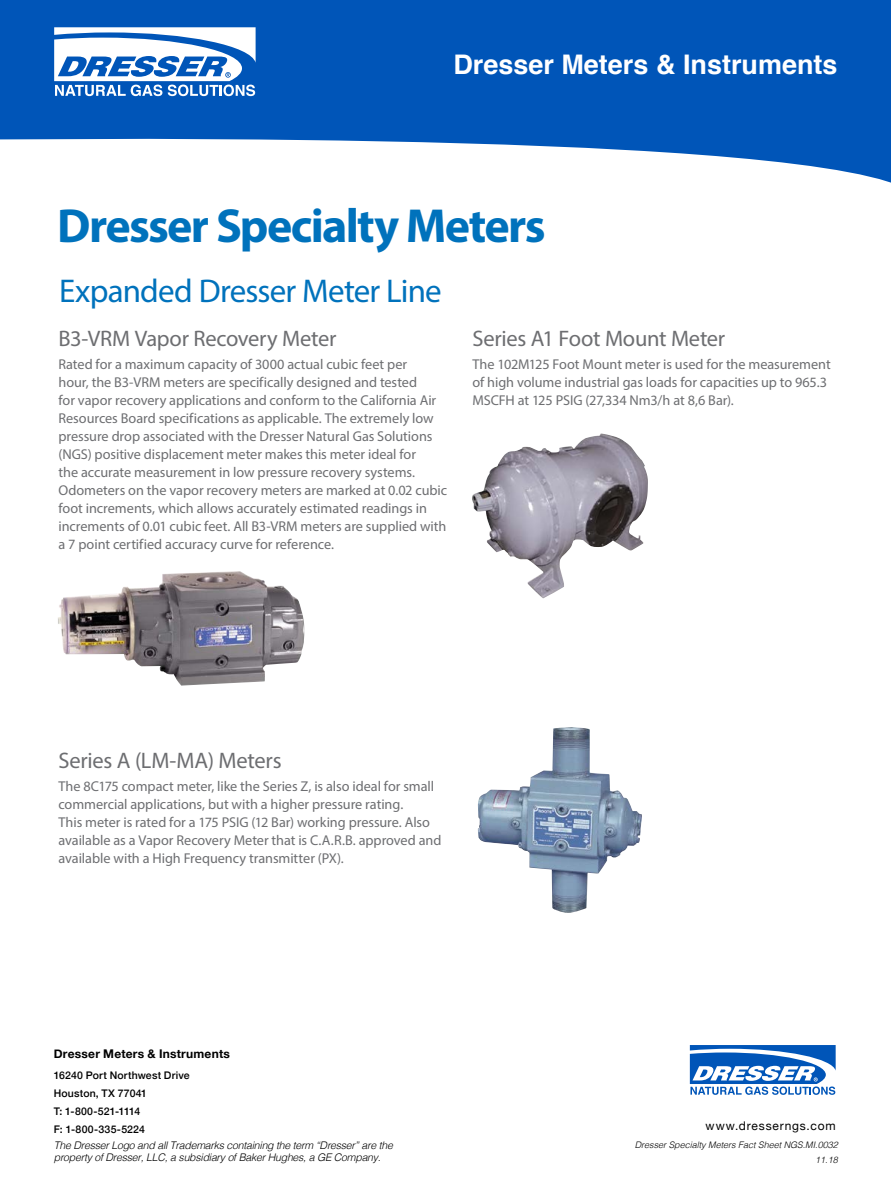
<style>
.page{position:relative;width:891px;height:1188px;background:#fff}
.page>*{position:absolute;margin:0;border:0;box-sizing:border-box;transform-origin:0 0}
.t1{font:700 48px "Myriad Pro";letter-spacing:-.035em;color:#0072bc}
.t2{font:33px "Myriad Pro";letter-spacing:-.025em;color:#0072bc}
.t3{font:700 27px "Helvetica";color:#fff}
.t4{font:22.5px "Myriad Pro";letter-spacing:-.01em;color:#6d6e71}
.t5{font:14.25px/18px "Myriad Pro";letter-spacing:-.005em;color:#6d6e71}
.t6{font:700 12px "Helvetica Neue";letter-spacing:.02em;color:#000}
.t7{font:12px "Helvetica Neue";letter-spacing:.07em;color:#000}
.t8{font:italic 300 10.5px/12px "Helvetica";letter-spacing:-.02em;color:#000}
.t9{font:500 10.5px/18px "Helvetica Neue";letter-spacing:.015em;color:#000}
.t10{font:italic 300 9px/14.4px "Helvetica";color:#000;text-align:right}
</style>
<div class="page">
<img style="left:58px;top:571px;width:247px;height:115px">
<img style="left:478px;top:727px;width:164px;height:186px">
<img style="left:472px;top:435px;width:128px;height:163px">
<svg style="left:690px;top:1045px;width:146px;height:50px"></svg>
<svg style="left:0;top:0;width:891px;height:183px;fill:#0055b8"></svg>
<svg style="left:54px;top:27px;width:202px;height:69px"></svg>
<h3 class="t3" style="left:453px;top:43px;width:386px">Dresser Meters &amp; Instruments</h3>
<h1 class="t1" style="left:57px;top:195px;width:490px">Dresser Specialty Meters</h1>
<h2 class="t2" style="left:59px;top:271px;width:384px">Expanded Dresser Meter Line</h2>
<h3 class="t4" style="left:58px;top:325px;width:279px">B3-VRM Vapor Recovery Meter</h3>
<p class="t5" style="left:58px;top:355px;width:390px">Rated for a maximum capacity of 3000 actual cubic feet per<br>hour, the B3-VRM meters are specifically designed and tested<br>for vapor recovery applications and conform to the California Air Resources Board specifications as applicable. The extremely low pressure drop associated with the Dresser Natural Gas Solutions (NGS) positive displacement meter makes this meter ideal for<br>the accurate measurement in low pressure recovery systems.<br>Odometers on the vapor recovery meters are marked at 0.02 cubic foot increments, which allows accurately estimated readings in increments of 0.01 cubic feet. All B3-VRM meters are supplied with a 7 point certified accuracy curve for reference.</p>
<h3 class="t4" style="left:472px;top:325px;width:254px">Series A1 Foot Mount Meter</h3>
<p class="t5" style="left:472px;top:355px;width:360px">The 102M125 Foot Mount meter is used for the measurement of high volume industrial gas loads for capacities up to 965.3<br>MSCFH at 125 PSIG (27,334 Nm3/h at 8,6 Bar).</p>
<h3 class="t4" style="left:58px;top:747px;width:225px">Series A (LM-MA) Meters</h3>
<p class="t5" style="left:58px;top:777px;width:385px">The 8C175 compact meter, like the Series Z, is also ideal for small commercial applications, but with a higher pressure rating.<br>This meter is rated for a 175 PSIG (12 Bar) working pressure. Also available as a Vapor Recovery Meter that is C.A.R.B. approved and available with a High Frequency transmitter (PX).</p>
<p class="t6" style="left:54px;top:1044px;width:178px">Dresser Meters &amp; Instruments</p>
<p class="t9" style="left:54px;top:1066px;width:137px">16240 Port Northwest Drive<br>Houston, TX 77041<br>T: 1-800-521-1114<br>F: 1-800-335-5224</p>
<p class="t8" style="left:54px;top:1139px;width:341px">The Dresser Logo and all Trademarks containing the term “Dresser” are the property of Dresser, LLC, a subsidiary of Baker Hughes, a GE Company.</p>
<p class="t7" style="left:706px;top:1117px;width:132px">www.dresserngs.com</p>
<p class="t10" style="left:635px;top:1137px;width:205px">Dresser Specialty Meters Fact Sheet NGS.MI.0032<br>11.18</p>
</div>
